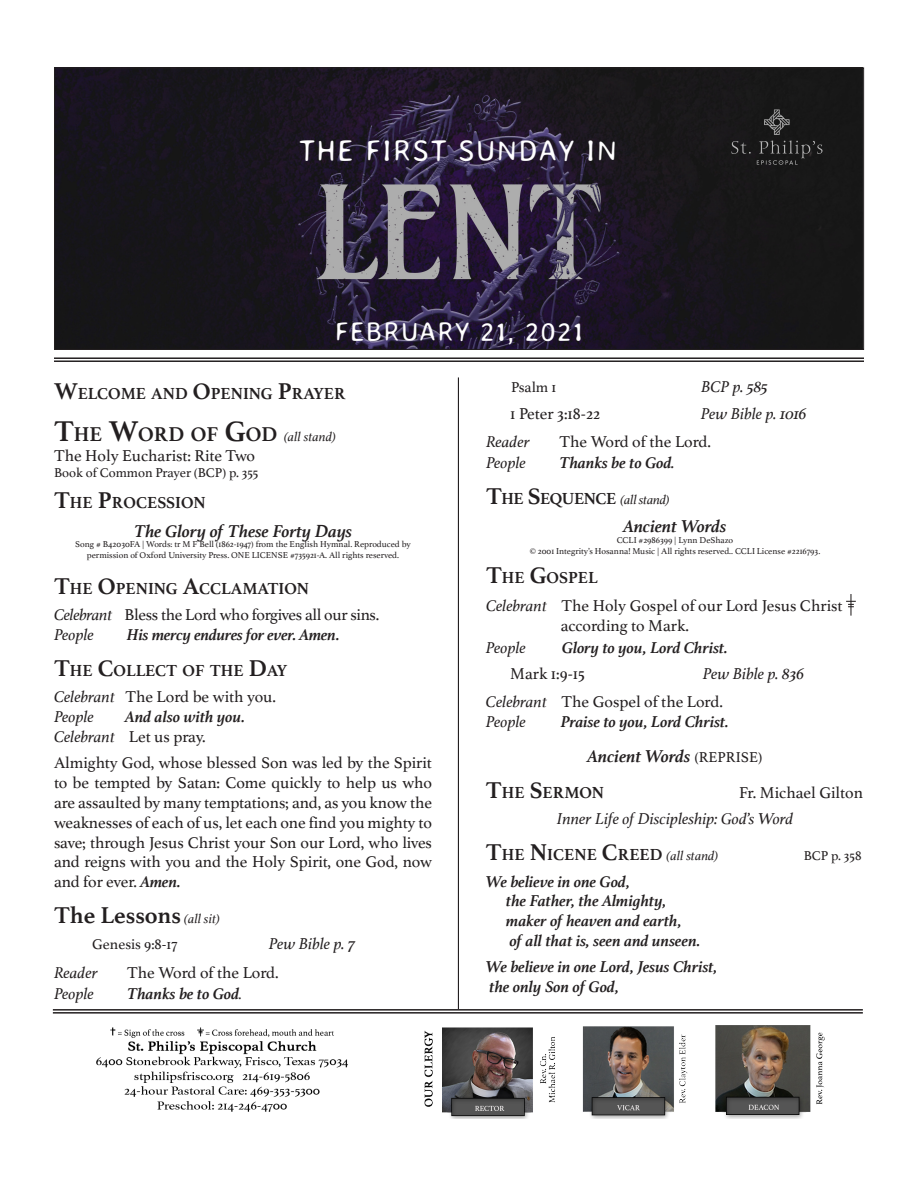
<style>
.page{position:relative;width:918px;height:1188px;background:#fff}
.page>*{position:absolute;margin:0;border:0;box-sizing:border-box;transform-origin:0 0}
.t1{font:300 30px "Averia Sans Libre";letter-spacing:.05em;color:#fff}
.t2{font:300 27px "Averia Sans Libre";letter-spacing:.05em;color:#fff}
.t3{font:700 24px "Athelas";color:#231f20}
.t4{font:italic 700 18px "Athelas";color:#231f20}
.t5{font:700 16.8px "Athelas";color:#231f20}
.t6{font:16.5px/19.8px "Athelas";color:#231f20;text-align:justify}
.t7{font:italic 700 16.5px "Athelas";color:#231f20}
.t8{font:italic 16.5px "Athelas";color:#231f20}
.t9{font:16.5px "Athelas";letter-spacing:-.02em;color:#231f20}
.t10{font:15px "Athelas";color:#231f20}
.t11{font:italic 13.5px "Athelas";letter-spacing:-.015em;color:#231f20}
.t12{font:13.5px "Athelas";color:#231f20}
.t13{font:9px/10.8px "Athelas";color:#231f20;text-align:center}
.s1{font-size:24px}
.s2{font-weight:700;font-style:normal;font-size:30px}
.s3{font-weight:700;font-style:normal;font-size:21px}
.s4{font-style:italic}
.s5{font-weight:700;font-style:italic}
.s6{font-weight:400;font-style:italic;font-size:13.5px}
.s7{font-weight:400;font-size:15px}
.s8{font-size:15px}
.s9{font-weight:700;font-style:normal;font-size:24px}
.s10{font-weight:700;font-style:normal;font-size:16.8px}
.s11{font-weight:400;font-style:normal;font-size:15px}
</style>
<div class="page">
<img style="left:56px;top:70px;width:806px;height:278px">
<div style="left:718px;top:91px;width:118px;height:92px;background:#231f20;opacity:.5"></div>
<hr style="left:458px;top:377px;width:1px;height:632px;background:#231f20">
<hr style="left:54px;top:357px;width:810px;height:2px;background:#231f20">
<hr style="left:54px;top:360px;width:810px;height:2px;background:#231f20">
<svg style="left:846px;top:594px;width:10px;height:22px"></svg>
<img style="left:96px;top:1025px;width:729px;height:94px">
<hr style="left:53px;top:1009px;width:810px;height:2px;background:#231f20">
<hr style="left:53px;top:1012px;width:810px;height:2px;background:#231f20">
<p class="t1" style="left:299px;top:133px;width:319px">THE FIRST SUNDAY IN</p>
<p class="t2" style="left:335px;top:315px;width:250px">FEBRUARY 21, 2021</p>
<p class="t5" style="left:54px;top:379px;width:293px"><span class="s1">W</span>ELCOME AND <span class="s1">O</span>PENING <span class="s1">P</span>RAYER</p>
<p class="t11" style="left:54px;top:426px;width:284px"><span class="s2">T</span><span class="s3">HE</span> <span class="s2">W</span><span class="s3">ORD OF</span> <span class="s2">G</span><span class="s3">OD</span> (all stand)</p>
<p class="t6" style="left:54px;top:445px;width:203px">The Holy Eucharist: Rite Two</p>
<p class="t12" style="left:54px;top:462px;width:206px">Book of Common Prayer (BCP) p. 355</p>
<p class="t5" style="left:54px;top:489px;width:153px"><span class="s1">T</span>HE <span class="s1">P</span>ROCESSION</p>
<p class="t4" style="left:134px;top:516px;width:220px">The Glory of These Forty Days</p>
<p class="t13" style="left:75px;top:539px;width:337px">Song # B42030FA | Words: tr M F Bell (1862-1947) from the English Hymnal. Reproduced by permission of Oxford University Press. ONE LICENSE #735921-A. All rights reserved.</p>
<p class="t5" style="left:54px;top:575px;width:257px"><span class="s1">T</span>HE <span class="s1">O</span>PENING <span class="s1">A</span>CCLAMATION</p>
<p class="t9" style="left:54px;top:602px;width:327px"><span class="s4">Celebrant</span> Bless the Lord who forgives all our sins.</p>
<p class="t8" style="left:54px;top:622px;width:41px">People</p>
<p class="t7" style="left:127px;top:622px;width:214px">His mercy endures for ever. Amen.</p>
<p class="t5" style="left:54px;top:657px;width:235px"><span class="s1">T</span>HE <span class="s1">C</span>OLLECT OF THE <span class="s1">D</span>AY</p>
<p class="t6" style="left:54px;top:686px;width:224px"><span class="s4">Celebrant</span> The Lord be with you.</p>
<p class="t8" style="left:54px;top:704px;width:41px">People</p>
<p class="t7" style="left:125px;top:703px;width:121px">And also with you.</p>
<p class="t6" style="left:54px;top:726px;width:153px"><span class="s4">Celebrant</span> Let us pray.</p>
<p class="t6" style="left:54px;top:753px;width:380px">Almighty God, whose blessed Son was led by the Spirit to be tempted by Satan: Come quickly to help us who are assaulted by many temptations; and, as you know the weaknesses of each of us, let each one find you mighty to save; through Jesus Christ your Son our Lord, who lives and reigns with you and the Holy Spirit, one God, now and for ever. <span class="s5">Amen.</span></p>
<p class="t3" style="left:54px;top:895px;width:168px">The Lessons <span class="s6">(all sit)</span></p>
<p class="t10" style="left:92px;top:932px;width:87px">Genesis 9:8-17</p>
<p class="t8" style="left:269px;top:931px;width:88px">Pew Bible p. 7</p>
<p class="t8" style="left:54px;top:959px;width:45px">Reader</p>
<p class="t6" style="left:127px;top:962px;width:153px">The Word of the Lord.</p>
<p class="t8" style="left:54px;top:981px;width:41px">People</p>
<p class="t7" style="left:127px;top:981px;width:117px">Thanks be to God<span class="s7">.</span></p>
<p class="t10" style="left:511px;top:375px;width:47px">Psalm 1</p>
<p class="t8" style="left:701px;top:374px;width:68px">BCP p. 585</p>
<p class="t6" style="left:510px;top:403px;width:92px">1 Peter 3:18-22</p>
<p class="t8" style="left:701px;top:400px;width:107px">Pew Bible p. 1016</p>
<p class="t8" style="left:486px;top:429px;width:45px">Reader</p>
<p class="t6" style="left:560px;top:431px;width:153px">The Word of the Lord.</p>
<p class="t8" style="left:486px;top:450px;width:41px">People</p>
<p class="t7" style="left:559px;top:450px;width:117px">Thanks be to God<span class="s8">.</span></p>
<p class="t11" style="left:486px;top:489px;width:186px"><span class="s9">T</span><span class="s10">HE</span> <span class="s9">S</span><span class="s10">EQUENCE</span> (all stand)</p>
<p class="t4" style="left:623px;top:512px;width:105px">Ancient Words</p>
<p class="t13" style="left:617px;top:535px;width:118px">CCLI #2986399 | Lynn DeShazo</p>
<p class="t13" style="left:530px;top:545px;width:292px">© 2001 Integrity’s Hosanna! Music | All rights reserved.. CCLI License #2216793.</p>
<p class="t5" style="left:486px;top:564px;width:113px"><span class="s1">T</span>HE <span class="s1">G</span>OSPEL</p>
<p class="t6" style="left:486px;top:595px;width:358px"><span class="s4">Celebrant</span> The Holy Gospel of our Lord Jesus Christ</p>
<p class="t6" style="left:561px;top:615px;width:130px">according to Mark.</p>
<p class="t8" style="left:486px;top:634px;width:41px">People</p>
<p class="t7" style="left:562px;top:634px;width:167px">Glory to you, Lord Christ.</p>
<p class="t6" style="left:510px;top:663px;width:76px">Mark 1:9-15</p>
<p class="t8" style="left:703px;top:661px;width:103px">Pew Bible p. 836</p>
<p class="t6" style="left:486px;top:692px;width:239px"><span class="s4">Celebrant</span> The Gospel of the Lord.</p>
<p class="t8" style="left:486px;top:709px;width:41px">People</p>
<p class="t7" style="left:561px;top:709px;width:170px">Praise to you, Lord Christ.</p>
<p class="t4" style="left:588px;top:742px;width:176px">Ancient Words <span class="s11">(REPRISE)</span></p>
<p class="t5" style="left:486px;top:779px;width:120px"><span class="s1">T</span>HE <span class="s1">S</span>ERMON</p>
<p class="t6" style="left:739px;top:782px;width:125px">Fr. Michael Gilton</p>
<p class="t8" style="left:557px;top:806px;width:238px">Inner Life of Discipleship: God’s Word</p>
<p class="t5" style="left:486px;top:841px;width:234px"><span class="s1">T</span>HE <span class="s1">N</span>ICENE <span class="s1">C</span>REED <span class="s6">(all stand)</span></p>
<p class="t12" style="left:804px;top:845px;width:59px">BCP p. 358</p>
<p class="t7" style="left:486px;top:868px;width:146px">We believe in one God,</p>
<p class="t7" style="left:506px;top:888px;width:162px">the Father, the Almighty,</p>
<p class="t7" style="left:506px;top:908px;width:177px">maker of heaven and earth,</p>
<p class="t7" style="left:510px;top:927px;width:192px">of all that is, seen and unseen.</p>
<p class="t7" style="left:486px;top:954px;width:233px">We believe in one Lord, Jesus Christ,</p>
<p class="t7" style="left:489px;top:974px;width:131px">the only Son of God,</p>
</div>
